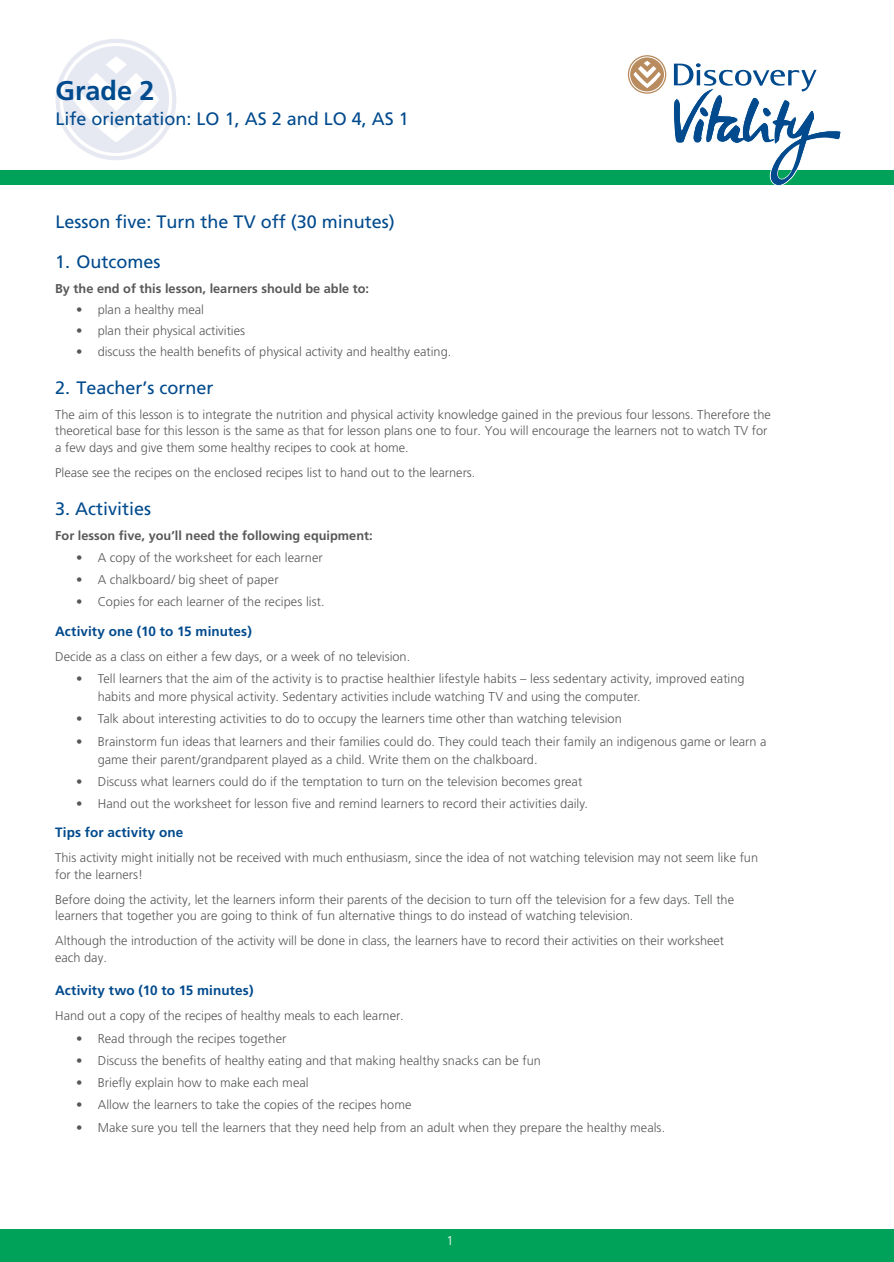
<style>
.page{position:relative;width:894px;height:1262px;background:#fff}
.page>*{position:absolute;margin:0;border:0;box-sizing:border-box;transform-origin:0 0}
.t1{font:700 27px "Frutiger";color:#004a8d}
.t2{font:18px "Frutiger";color:#004a8d}
.t3{font:700 13.5px "Frutiger";letter-spacing:.005em;color:#004a8d}
.t4{font:300 12.75px/16.5px "Frutiger";color:#57585a}
.t5{font:700 12.75px "Frutiger";color:#57585a}
.t6{font:300 12.75px "Frutiger";color:#fff}
</style>
<div class="page">
<div style="left:0;top:170px;width:894px;height:14px;background:#00a158"></div>
<svg style="left:56px;top:39px;width:120px;height:121px"></svg>
<svg style="left:628px;top:55px;width:38px;height:39px"></svg>
<svg style="left:672px;top:63px;width:170px;height:123px"></svg>
<div style="left:0;top:1229px;width:894px;height:33px;background:#00a158"></div>
<p class="t1" style="left:56px;top:80px;width:101px">Grade 2</p>
<p class="t2" style="left:56px;top:112px;width:355px">Life orientation: LO 1, AS 2 and LO 4, AS 1</p>
<p class="t2" style="left:56px;top:215px;width:341px">Lesson five: Turn the TV off (30 minutes)</p>
<p class="t2" style="left:55px;top:255px;width:107px">1. Outcomes</p>
<p class="t5" style="left:55px;top:284px;width:315px">By the end of this lesson, learners should be able to:</p>
<p class="t4" style="left:76px;top:302px;width:129px">• plan a healthy meal</p>
<p class="t4" style="left:76px;top:323px;width:171px">• plan their physical activities</p>
<p class="t4" style="left:76px;top:344px;width:377px">• discuss the health benefits of physical activity and healthy eating.</p>
<p class="t2" style="left:55px;top:380px;width:160px">2. Teacher’s corner</p>
<p class="t4" style="left:55px;top:407px;width:717px">The aim of this lesson is to integrate the nutrition and physical activity knowledge gained in the previous four lessons. Therefore the theoretical base for this lesson is the same as that for lesson plans one to four. You will encourage the learners not to watch TV for a few days and give them some healthy recipes to cook at home.</p>
<p class="t4" style="left:55px;top:465px;width:422px">Please see the recipes on the enclosed recipes list to hand out to the learners.</p>
<p class="t2" style="left:55px;top:501px;width:98px">3. Activities</p>
<p class="t5" style="left:55px;top:530px;width:319px">For lesson five, you’ll need the following equipment:</p>
<p class="t4" style="left:76px;top:550px;width:248px">• A copy of the worksheet for each learner</p>
<p class="t4" style="left:76px;top:572px;width:204px">• A chalkboard/ big sheet of paper</p>
<p class="t4" style="left:76px;top:595px;width:250px">• Copies for each learner of the recipes list.</p>
<p class="t3" style="left:55px;top:625px;width:198px">Activity one (10 to 15 minutes)</p>
<p class="t4" style="left:55px;top:649px;width:356px">Decide as a class on either a few days, or a week of no television.</p>
<p class="t4" style="left:98px;top:670px;width:648px;line-height:18px;text-indent:-22px">• Tell learners that the aim of the activity is to practise healthier lifestyle habits – less sedentary activity, improved eating habits and more physical activity. Sedentary activities include watching TV and using the computer.</p>
<p class="t4" style="left:76px;top:711px;width:547px">• Talk about interesting activities to do to occupy the learners time other than watching television</p>
<p class="t4" style="left:98px;top:733px;width:670px;line-height:18px;text-indent:-22px">• Brainstorm fun ideas that learners and their families could do. They could teach their family an indigenous game or learn a game their parent/grandparent played as a child. Write them on the chalkboard.</p>
<p class="t4" style="left:76px;top:774px;width:507px">• Discuss what learners could do if the temptation to turn on the television becomes great</p>
<p class="t4" style="left:76px;top:796px;width:513px">• Hand out the worksheet for lesson five and remind learners to record their activities daily.</p>
<p class="t3" style="left:55px;top:827px;width:130px">Tips for activity one</p>
<p class="t4" style="left:55px;top:850px;width:704px">This activity might initially not be received with much enthusiasm, since the idea of not watching television may not seem like fun for the learners!</p>
<p class="t4" style="left:55px;top:892px;width:680px">Before doing the activity, let the learners inform their parents of the decision to turn off the television for a few days. Tell the learners that together you are going to think of fun alternative things to do instead of watching television.</p>
<p class="t4" style="left:55px;top:933px;width:670px">Although the introduction of the activity will be done in class, the learners have to record their activities on their worksheet each day.</p>
<p class="t3" style="left:55px;top:985px;width:200px">Activity two (10 to 15 minutes)</p>
<p class="t4" style="left:55px;top:1008px;width:350px">Hand out a copy of the recipes of healthy meals to each learner.</p>
<p class="t4" style="left:76px;top:1031px;width:212px">• Read through the recipes together</p>
<p class="t4" style="left:76px;top:1053px;width:466px">• Discuss the benefits of healthy eating and that making healthy snacks can be fun</p>
<p class="t4" style="left:76px;top:1075px;width:234px">• Briefly explain how to make each meal</p>
<p class="t4" style="left:76px;top:1097px;width:337px">• Allow the learners to take the copies of the recipes home</p>
<p class="t4" style="left:76px;top:1120px;width:590px">• Make sure you tell the learners that they need help from an adult when they prepare the healthy meals.</p>
<p class="t6" style="left:446px;top:1235px;width:9px">1</p>
</div>
